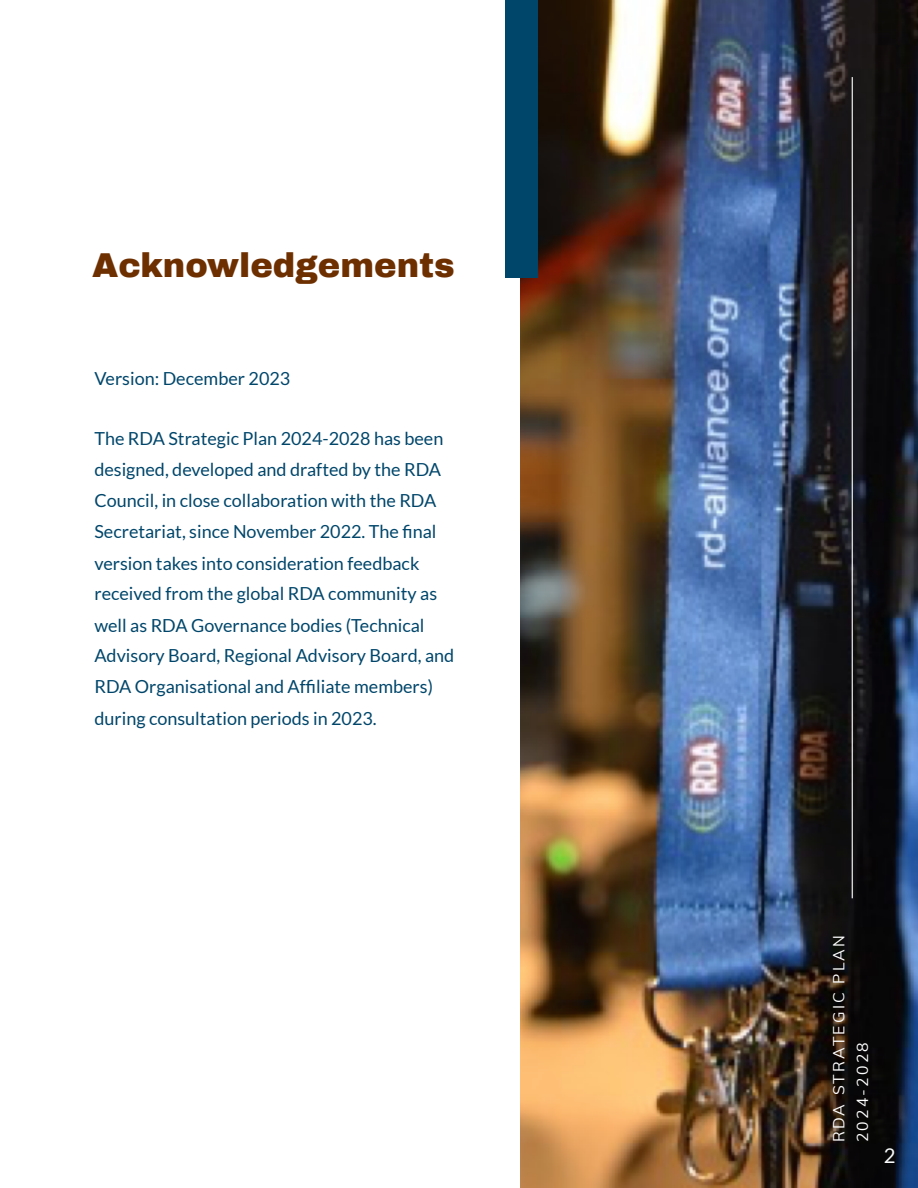
<style>
.page{position:relative;width:918px;height:1188px;background:#fff}
.page>*{position:absolute;margin:0;border:0;box-sizing:border-box;transform-origin:0 0}
.t1{font:900 33.75px "Archivo";color:#6d2f00}
.t2{font:20.25px "Lato";color:#f8fafb}
.t3{font:18px "Lato";color:#00466b}
.t4{font:15.75px/23.7px "Muli";letter-spacing:.145em;color:#fff}
</style>
<div class="page">
<img style="left:521px;top:0;width:397px;height:1188px">
<hr style="left:852px;top:78px;width:1px;height:820px;background:#fff">
<div style="left:506px;top:0;width:32px;height:278px;background:#00466b"></div>
<p class="t1" style="left:92px;top:247px;width:364px">Acknowledgements</p>
<p class="t3" style="left:94px;top:367px;width:197px">Version: December 2023</p>
<p class="t3" style="left:94px;top:427px;width:350px">The RDA Strategic Plan 2024-2028 has been</p>
<p class="t3" style="left:94px;top:459px;width:348px">designed, developed and drafted by the RDA</p>
<p class="t3" style="left:94px;top:489px;width:343px">Council, in close collaboration with the RDA</p>
<p class="t3" style="left:94px;top:520px;width:344px">Secretariat, since November 2022. The fi nal</p>
<p class="t3" style="left:94px;top:552px;width:327px">version takes into consideration feedback</p>
<p class="t3" style="left:94px;top:582px;width:344px">received from the global RDA community as</p>
<p class="t3" style="left:94px;top:614px;width:332px">well as RDA Governance bodies (Technical</p>
<p class="t3" style="left:94px;top:644px;width:361px">Advisory Board, Regional Advisory Board, and</p>
<p class="t3" style="left:94px;top:676px;width:340px">RDA Organisational and Affi liate members)</p>
<p class="t3" style="left:94px;top:707px;width:284px">during consultation periods in 2023.</p>
<p class="t4" style="left:828px;top:1142px;width:209px;rotate:-90deg">RDA STRATEGIC PLAN<br>2024-2028</p>
<p class="t2" style="left:884px;top:1143px;width:13px">2</p>
</div>
